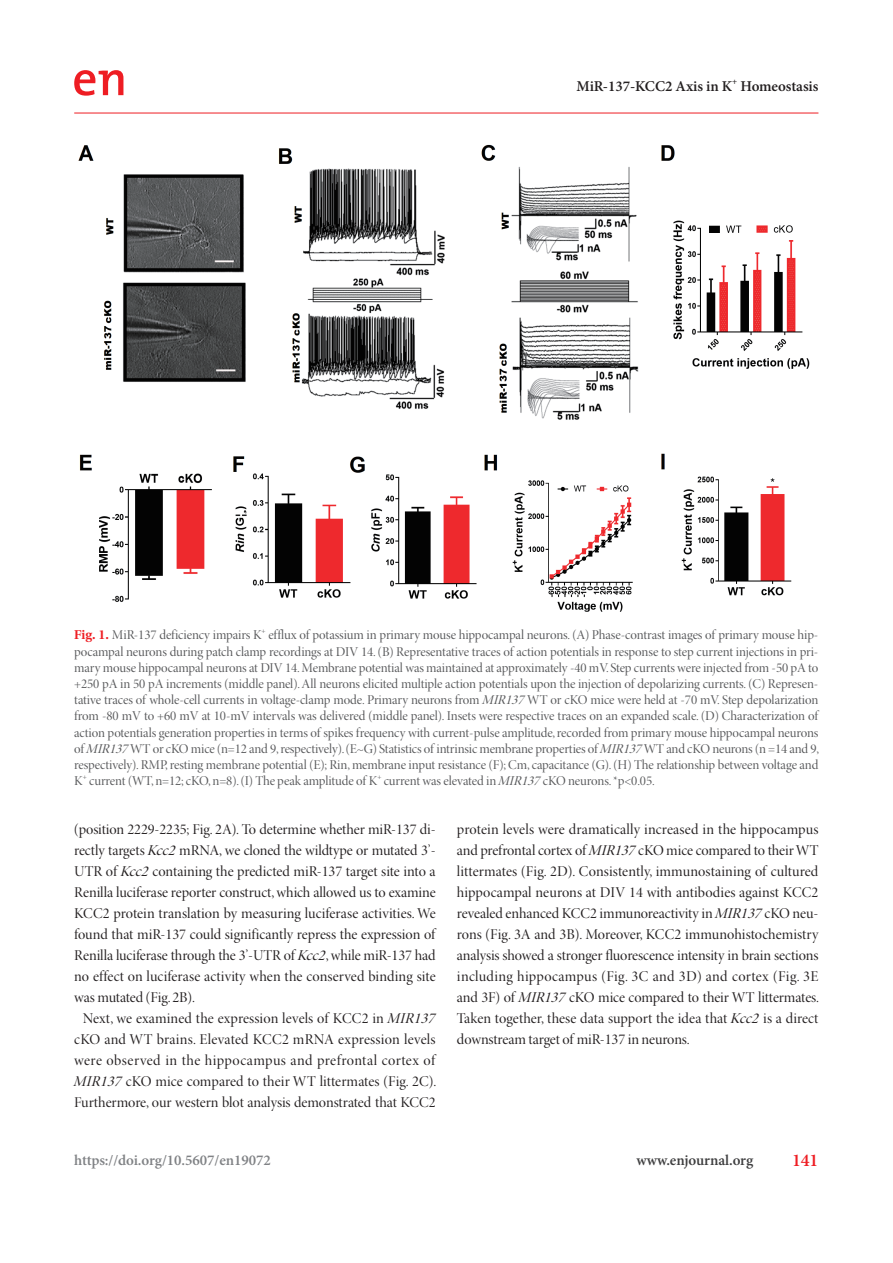
<style>
.page{position:relative;width:893px;height:1263px;background:#fff}
.page>*{position:absolute;margin:0;border:0;box-sizing:border-box;transform-origin:0 0}
.t1{font:600 18px "Minion Pro";color:#ee1d23}
.t2{font:15px/21px "Minion Pro Disp";color:#231f20;text-align:justify}
.t3{font:15px "Minion Pro Disp";letter-spacing:.03em;color:#231f20}
.t4{font:600 15px "Minion Pro";letter-spacing:-.005em;color:#808285}
.t5{font:600 15px "Minion Pro";letter-spacing:-.005em;color:#231f20}
.t6{font:600 15px "Minion Pro";letter-spacing:-.005em;color:#3e3e3f}
.t7{font:13.5px/16.2px "Minion Pro Disp";letter-spacing:-.005em;color:#57585a;text-align:justify}
.t8{font:600 8.7px "Minion Pro";color:#231f20}
.t9{font:7.8px "Minion Pro Disp";color:#57585a}
.s1{font-family:"Utopia Std";font-weight:600;color:#ee1d23}
.s2{font-style:italic}
</style>
<div class="page">
<hr style="left:74px;top:113px;width:744px;height:1px;background:#ee1d23">
<svg style="left:74px;top:70px;width:49px;height:26px"></svg>
<img style="left:78px;top:144px;width:732px;height:468px">
<p class="t5" style="left:576px;top:80px;width:157px">MiR-137-KCC2 Axis in K</p>
<p class="t8" style="left:732px;top:78px;width:7px">+</p>
<p class="t5" style="left:740px;top:80px;width:80px">Homeostasis</p>
<p class="t7" style="left:74px;top:628px;width:189px"><span class="s1">Fig. 1.</span> MiR-137 deficiency impairs K</p>
<p class="t9" style="left:262px;top:627px;width:6px">+</p>
<p class="t7" style="left:74px;top:628px;width:746px;text-indent:194px">efflux of potassium in primary mouse hippocampal neurons. (A) Phase-contrast images of primary mouse hip&shy;pocampal neurons during patch clamp recordings at DIV 14. (B) Representative traces of action potentials in response to step current injections in pri&shy;mary mouse hippocampal neurons at DIV 14. Membrane potential was maintained at approximately -40 mV. Step currents were injected from -50 pA to +250 pA in 50 pA increments (middle panel). All neurons elicited multiple action potentials upon the injection of depolarizing currents. (C) Represen&shy;tative traces of whole-cell currents in voltage-clamp mode. Primary neurons from <span class="s2">MIR137</span> WT or cKO mice were held at -70 mV. Step depolarization from -80 mV to +60 mV at 10-mV intervals was delivered (middle panel). Insets were respective traces on an expanded scale. (D) Characterization of action potentials generation properties in terms of spikes frequency with current-pulse amplitude, recorded from primary mouse hippocampal neurons of <span class="s2">MIR137</span> WT or cKO mice (n=12 and 9, respectively). (E~G) Statistics of intrinsic membrane properties of <span class="s2">MIR137</span> WT and cKO neurons (n =14 and 9, respectively). RMP, resting membrane potential (E); Rin, membrane input resistance (F); Cm, capacitance (G). (H) The relationship between voltage and K</p>
<p class="t9" style="left:83px;top:773px;width:6px">+</p>
<p class="t7" style="left:89px;top:774px;width:290px">current (WT, n=12; cKO, n=8). (I) The peak amplitude of K</p>
<p class="t9" style="left:377px;top:773px;width:6px">+</p>
<p class="t7" style="left:384px;top:774px;width:273px">current was elevated in <span class="s2">MIR137</span> cKO neurons. *p&lt;0.05.</p>
<p class="t2" style="left:74px;top:820px;width:363px">(position 2229-2235; Fig. 2A). To determine whether miR-137 di-</p>
<p class="t2" style="left:74px;top:841px;width:363px">rectly targets <span class="s2">Kcc2</span> mRNA, we cloned the wildtype or mutated 3’-</p>
<p class="t2" style="left:74px;top:862px;width:363px">UTR of <span class="s2">Kcc2</span> containing the predicted miR-137 target site into a</p>
<p class="t2" style="left:74px;top:883px;width:363px">Renilla luciferase reporter construct, which allowed us to examine</p>
<p class="t2" style="left:74px;top:904px;width:363px">KCC2 protein translation by measuring luciferase activities. We</p>
<p class="t2" style="left:74px;top:925px;width:363px">found that miR-137 could significantly repress the expression of</p>
<p class="t2" style="left:74px;top:946px;width:363px">Renilla luciferase through the 3’-UTR of <span class="s2">Kcc2</span>, while miR-137 had</p>
<p class="t2" style="left:74px;top:967px;width:363px">no effect on luciferase activity when the conserved binding site</p>
<p class="t2" style="left:74px;top:988px;width:122px">was mutated (Fig. 2B).</p>
<p class="t2" style="left:83px;top:1009px;width:357px">Next, we examined the expression levels of KCC2 in <span class="s2">MIR137</span></p>
<p class="t2" style="left:74px;top:1030px;width:363px">cKO and WT brains. Elevated KCC2 mRNA expression levels</p>
<p class="t3" style="left:74px;top:1054px;width:362px">were observed in the hippocampus and prefrontal cortex of</p>
<p class="t2" style="left:73px;top:1072px;width:365px"><span class="s2">MIR137</span> cKO mice compared to their WT littermates (Fig. 2C).</p>
<p class="t2" style="left:74px;top:1093px;width:363px">Furthermore, our western blot analysis demonstrated that KCC2</p>
<p class="t2" style="left:457px;top:820px;width:364px">protein levels were dramatically increased in the hippocampus and prefrontal cortex of <span class="s2">MIR137</span> cKO mice compared to their WT littermates (Fig. 2D). Consistently, immunostaining of cultured hippocampal neurons at DIV 14 with antibodies against KCC2 revealed enhanced KCC2 immunoreactivity in <span class="s2">MIR137</span> cKO neu&shy;rons (Fig. 3A and 3B). Moreover, KCC2 immunohistochemistry analysis showed a stronger fluorescence intensity in brain sections including hippocampus (Fig. 3C and 3D) and cortex (Fig. 3E and 3F) of <span class="s2">MIR137</span> cKO mice compared to their WT littermates.<br>Taken together, these data support the idea that <span class="s2">Kcc2</span> is a direct downstream target of miR-137 in neurons.</p>
<p class="t4" style="left:74px;top:1154px;width:198px">https://doi.org/10.5607/en19072</p>
<p class="t6" style="left:636px;top:1154px;width:118px">www.enjournal.org</p>
<p class="t1" style="left:792px;top:1153px;width:28px">141</p>
</div>
